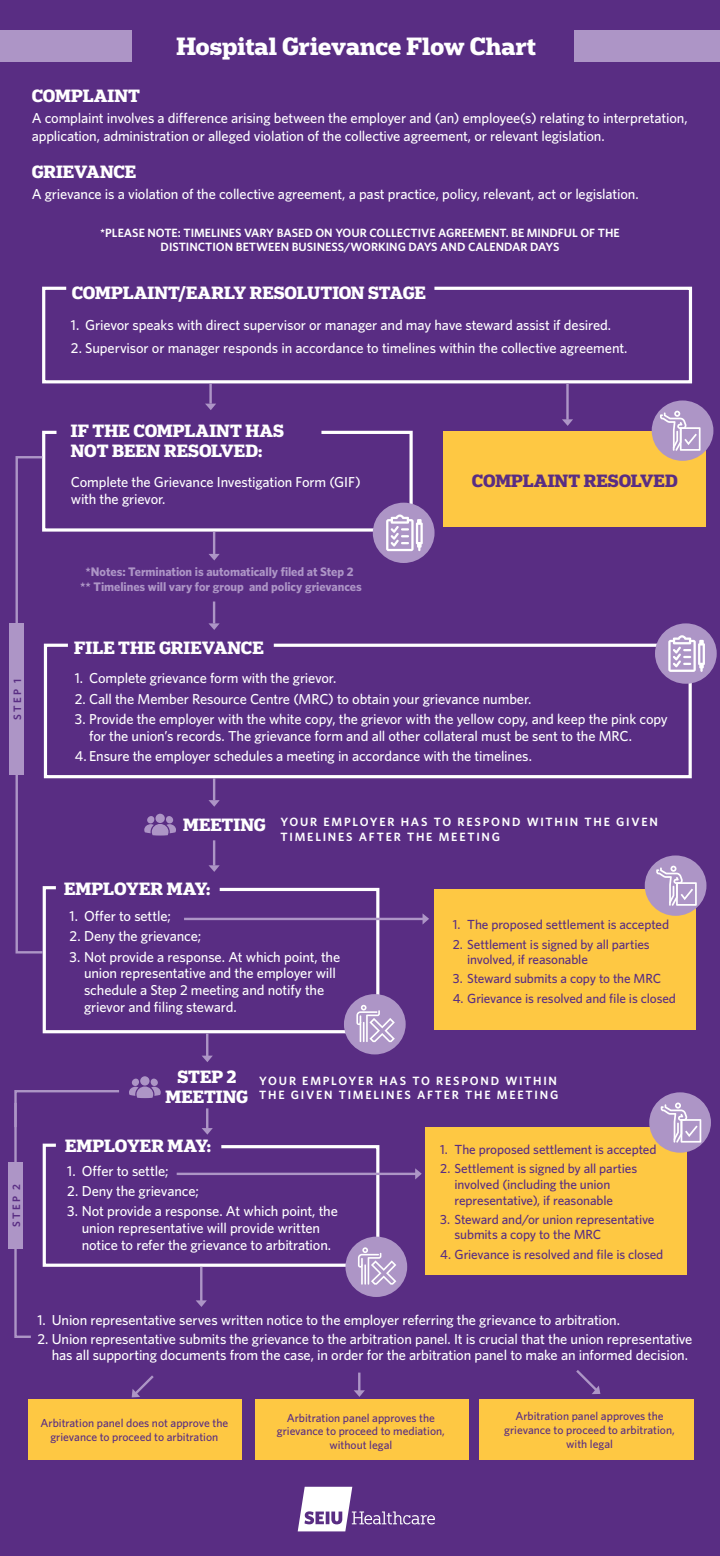
<style>
.page{position:relative;width:720px;height:1556px;background:#fff}
.page>*{position:absolute;margin:0;border:0;box-sizing:border-box;transform-origin:0 0}
.t1{font:700 23.6px "Popular";color:#fff}
.t2{font:700 16.8px/20.2px "Popular";letter-spacing:.005em;color:#fff}
.t3{font:700 16.8px "Popular";letter-spacing:.005em;color:#592d83}
.t4{font:500 14.4px/16.8px "Whitney";letter-spacing:-.01em;color:#fff}
.t5{font:500 13.2px/15.6px "Whitney";letter-spacing:-.01em;color:#592d83}
.t6{font:700 12.4px/14.8px "Whitney";letter-spacing:-.005em;color:#ad95c6;text-align:center}
.t7{font:600 12px/14.4px "Whitney";letter-spacing:.15em;color:#fff}
.t8{font:600 12px/14.4px "Whitney";color:#fff;text-align:center}
.t9{font:500 11.6px/13.9px "Whitney";color:#592d83;text-align:center}
.t10{font:600 10.8px "Whitney";letter-spacing:.195em;color:#592d83}
.s1{font-family:"Popular";font-weight:700;font-size:16.8px}
</style>
<div class="page">
<div style="left:0;top:0;width:720px;height:1555px;background:#592d83"></div>
<svg style="left:42px;top:286px;width:651px;height:98px"></svg>
<svg style="left:429px;top:643px;width:264px;height:136px"></svg>
<svg style="left:42px;top:954px;width:338px;height:80px"></svg>
<div style="left:443px;top:430px;width:263px;height:96px;background:#fec843"></div>
<div style="left:255px;top:1399px;width:214px;height:60px;background:#fec843"></div>
<div style="left:479px;top:1399px;width:214px;height:60px;background:#fec843"></div>
<div style="left:655px;top:623px;width:62px;height:60px;background:#ad95c6;border-radius:50%"></div>
<svg style="left:668px;top:635px;width:37px;height:37px"></svg>
<div style="left:434px;top:889px;width:262px;height:140px;background:#fec843"></div>
<div style="left:425px;top:1127px;width:261px;height:147px;background:#fec843"></div>
<div style="left:10px;top:623px;width:14px;height:152px;background:#ad95c6"></div>
<div style="left:8px;top:1161px;width:15px;height:87px;background:#ad95c6"></div>
<svg style="left:298px;top:1486px;width:137px;height:45px"></svg>
<hr style="left:209px;top:383px;width:3px;height:20px;background:#ad95c6">
<svg style="left:205px;top:403px;width:11px;height:7px"></svg>
<hr style="left:566px;top:384px;width:3px;height:36px;background:#ad95c6">
<svg style="left:562px;top:419px;width:11px;height:7px"></svg>
<hr style="left:206px;top:1033px;width:2px;height:25px;background:#ad95c6">
<svg style="left:202px;top:1055px;width:11px;height:7px"></svg>
<hr style="left:177px;top:1172px;width:241px;height:2px;background:#ad95c6">
<svg style="left:415px;top:1168px;width:7px;height:11px"></svg>
<svg style="left:354px;top:1372px;width:11px;height:24px"></svg>
<svg style="left:576px;top:1370px;width:24px;height:23px"></svg>
<svg style="left:132px;top:1375px;width:22px;height:22px"></svg>
<div style="left:28px;top:1399px;width:214px;height:60px;background:#fec843"></div>
<div style="left:344px;top:994px;width:62px;height:60px;background:#ad95c6;border-radius:50%"></div>
<svg style="left:356px;top:1004px;width:39px;height:38px"></svg>
<div style="left:345px;top:1236px;width:62px;height:60px;background:#ad95c6;border-radius:50%"></div>
<svg style="left:13px;top:1076px;width:383px;height:262px"></svg>
<div style="left:0;top:30px;width:132px;height:32px;background:#ad95c6"></div>
<div style="left:575px;top:30px;width:145px;height:32px;background:#ad95c6"></div>
<div style="left:652px;top:400px;width:61px;height:61px;background:#ad95c6;border-radius:50%"></div>
<svg style="left:660px;top:410px;width:41px;height:41px"></svg>
<div style="left:645px;top:855px;width:61px;height:60px;background:#ad95c6;border-radius:50%"></div>
<svg style="left:656px;top:865px;width:41px;height:40px"></svg>
<div style="left:649px;top:1092px;width:62px;height:60px;background:#ad95c6;border-radius:50%"></div>
<svg style="left:661px;top:1102px;width:40px;height:40px"></svg>
<svg style="left:373px;top:502px;width:62px;height:61px"></svg>
<svg style="left:15px;top:430px;width:414px;height:524px"></svg>
<p class="t2" style="left:32px;top:85px;width:110px">COMPLAINT</p>
<h1 class="t1" style="left:177px;top:31px;width:361px">Hospital Grievance Flow Chart</h1>
<p class="t4" style="left:32px;top:109px;width:658px;line-height:17.6px">A complaint involves a difference arising between the employer and (an) employee(s) relating to interpretation, application, administration or alleged violation of the collective agreement, or relevant legislation.</p>
<p class="t2" style="left:32px;top:161px;width:106px">GRIEVANCE</p>
<p class="t4" style="left:32px;top:186px;width:609px">A grievance is a violation of the collective agreement, a past practice, policy, relevant, act or legislation.</p>
<p class="t8" style="left:100px;top:225px;width:521px">*PLEASE NOTE: TIMELINES VARY BASED ON YOUR COLLECTIVE AGREEMENT. BE MINDFUL OF THE<br>DISTINCTION BETWEEN BUSINESS/WORKING DAYS AND CALENDAR DAYS</p>
<p class="t2" style="left:72px;top:283px;width:356px">COMPLAINT/EARLY RESOLUTION STAGE</p>
<p class="t4" style="left:71px;top:316px;width:542px">1. Grievor speaks with direct supervisor or manager and may have steward assist if desired.</p>
<p class="t4" style="left:71px;top:340px;width:558px">2. Supervisor or manager responds in accordance to timelines within the collective agreement.</p>
<p class="t2" style="left:71px;top:420px;width:215px">IF THE COMPLAINT HAS<br>NOT BEEN RESOLVED:</p>
<p class="t4" style="left:71px;top:473px;width:291px">Complete the Grievance Investigation Form (GIF) with the grievor.</p>
<p class="t3" style="left:472px;top:470px;width:207px">COMPLAINT RESOLVED</p>
<p class="t10" style="left:10px;top:719px;width:43px;rotate:-90deg">STEP 1</p>
<p class="t6" style="left:80px;top:564px;width:283px">*Notes: Termination is automatically filed at Step 2 ** Timelines will vary for group and policy grievances</p>
<p class="t2" style="left:74px;top:636px;width:191px">FILE THE GRIEVANCE</p>
<p class="t4" style="left:75px;top:669px;width:263px">1. Complete grievance form with the grievor.</p>
<p class="t4" style="left:75px;top:690px;width:458px">2. Call the Member Resource Centre (MRC) to obtain your grievance number.</p>
<p class="t4" style="left:89px;top:710px;width:580px;text-indent:-14px">3. Provide the employer with the white copy, the grievor with the yellow copy, and keep the pink copy for the union’s records. The grievance form and all other collateral must be sent to the MRC.</p>
<p class="t4" style="left:75px;top:747px;width:459px">4. Ensure the employer schedules a meeting in accordance with the timelines.</p>
<p class="t7" style="left:281px;top:814px;width:379px;text-indent:-97px"><span class="s1">MEETING</span> YOUR EMPLOYER HAS TO RESPOND WITHIN THE GIVEN<br>TIMELINES AFTER THE MEETING</p>
<p class="t2" style="left:64px;top:877px;width:148px">EMPLOYER MAY:</p>
<p class="t4" style="left:70px;top:907px;width:103px">1. Offer to settle;</p>
<p class="t4" style="left:70px;top:927px;width:133px">2. Deny the grievance;</p>
<p class="t4" style="left:84px;top:947px;width:258px;text-indent:-14px">3. Not provide a response. At which point, the union representative and the employer will schedule a Step 2 meeting and notify the grievor and filing steward.</p>
<p class="t5" style="left:453px;top:916px;width:218px">1. The proposed settlement is accepted</p>
<p class="t5" style="left:467px;top:935px;width:184px;text-indent:-14px">2. Settlement is signed by all parties involved, if reasonable</p>
<p class="t5" style="left:453px;top:970px;width:210px">3. Steward submits a copy to the MRC</p>
<p class="t5" style="left:453px;top:989px;width:225px">4. Grievance is resolved and file is closed</p>
<p class="t10" style="left:9px;top:1226px;width:44px;rotate:-90deg">STEP 2</p>
<p class="t2" style="left:166px;top:1066px;width:84px;text-align:center">STEP 2<br>MEETING</p>
<p class="t7" style="left:259px;top:1073px;width:301px">YOUR EMPLOYER HAS TO RESPOND WITHIN<br>THE GIVEN TIMELINES AFTER THE MEETING</p>
<p class="t2" style="left:65px;top:1135px;width:148px">EMPLOYER MAY:</p>
<p class="t4" style="left:67px;top:1161px;width:103px">1. Offer to settle;</p>
<p class="t4" style="left:67px;top:1182px;width:133px">2. Deny the grievance;</p>
<p class="t4" style="left:67px;top:1202px;width:272px;text-align:center">3. Not provide a response. At which point, the union representative will provide written notice to refer the grievance to arbitration.</p>
<p class="t5" style="left:440px;top:1141px;width:218px">1. The proposed settlement is accepted</p>
<p class="t5" style="left:455px;top:1160px;width:184px;text-indent:-14px">2. Settlement is signed by all parties involved (including the union representative), if reasonable</p>
<p class="t5" style="left:455px;top:1211px;width:201px;text-indent:-14px">3. Steward and/or union representative submits a copy to the MRC</p>
<p class="t5" style="left:440px;top:1245px;width:225px">4. Grievance is resolved and file is closed</p>
<p class="t4" style="left:37px;top:1310px;width:584px">1. Union representative serves written notice to the employer referring the grievance to arbitration.</p>
<p class="t4" style="left:52px;top:1330px;width:642px;line-height:16px;text-indent:-14px">2. Union representative submits the grievance to the arbitration panel. It is crucial that the union representative has all supporting documents from the case, in order for the arbitration panel to make an informed decision.</p>
<p class="t9" style="left:41px;top:1415px;width:189px">Arbitration panel does not approve the grievance to proceed to arbitration</p>
<p class="t9" style="left:277px;top:1410px;width:170px">Arbitration panel approves the grievance to proceed to mediation, without legal</p>
<p class="t9" style="left:504px;top:1408px;width:172px">Arbitration panel approves the grievance to proceed to arbitration, with legal</p>
</div>
